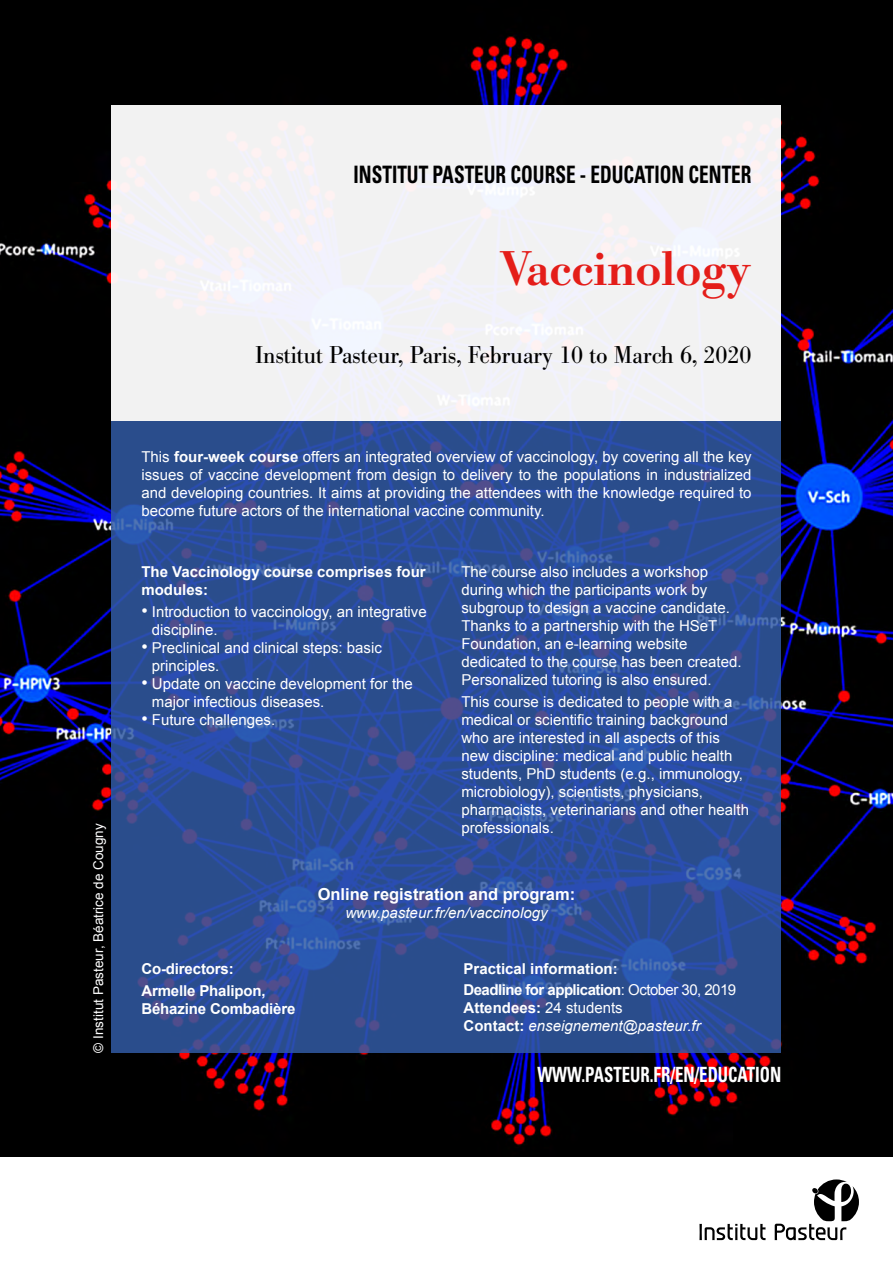
<style>
.page{position:relative;width:893px;height:1263px;background:#fff}
.page>*{position:absolute;margin:0;border:0;box-sizing:border-box;transform-origin:0 0}
.t1{font:500 48px "Bodoni BE";color:#e41d19}
.t2{font:24px "Bodoni BE";color:#000;scale:.96 1}
.t3{font:700 condensed 24px "Univers LT";color:#000;scale:.8 1}
.t4{font:700 condensed 21px "Univers LT";color:#fff;scale:.8 1}
.t5{font:700 16.5px "Arial";color:#fff}
.t6{font:15px/18px "Arial";color:#fff}
.t7{font:700 15px/18px "Arial";color:#fff}
.t8{font:italic 15px "Arial";color:#fff}
.t9{font:700 15px "Arial";letter-spacing:-.035em;color:#fff}
.t10{font:13.5px "Arial";color:#fff}
.s1{font-weight:700}
.s2{font-size:18px}
.s3{font-weight:400}
.s4{font-weight:700;font-style:normal}
</style>
<div class="page">
<img style="left:0;top:0;width:893px;height:1157px">
<svg style="left:699px;top:1179px;width:160px;height:61px"></svg>
<div style="left:112px;top:105px;width:669px;height:316px;background:#f2f2f2"></div>
<svg style="left:112px;top:421px;width:669px;height:631px;background:#2c4e95"></svg>
<p class="t10" style="left:90px;top:1052px;width:231px;rotate:-90deg">© Institut Pasteur, Béatrice de Cougny</p>
<p class="t3" style="left:354px;top:159px;width:499px">INSTITUT PASTEUR COURSE - EDUCATION CENTER</p>
<p class="t1" style="left:499px;top:241px;width:254px">Vaccinology</p>
<p class="t2" style="left:255px;top:341px;width:519px">Institut Pasteur, Paris, February 10 to March 6, 2020</p>
<p class="t6" style="left:141px;top:448px;width:612px;text-align:justify">This <span class="s1">four-week course</span> offers an integrated overview of vaccinology, by covering all the key issues of vaccine development from design to delivery to the populations in industrialized and developing countries. It aims at providing the attendees with the knowledge required to become future actors of the international vaccine community.</p>
<p class="t7" style="left:141px;top:563px;width:286px">The Vaccinology course comprises four modules:</p>
<p class="t6" style="left:152px;top:603px;width:276px;text-indent:-10px"><span class="s2">•</span> Introduction to vaccinology, an integrative discipline.</p>
<p class="t6" style="left:152px;top:639px;width:232px;text-indent:-10px"><span class="s2">•</span> Preclinical and clinical steps: basic principles.</p>
<p class="t6" style="left:152px;top:675px;width:262px;text-indent:-10px"><span class="s2">•</span> Update on vaccine development for the major infectious diseases.</p>
<p class="t6" style="left:141px;top:711px;width:135px"><span class="s2">•</span> Future challenges.</p>
<p class="t6" style="left:461px;top:562px;width:282px">The course also includes a workshop during which the participants work by subgroup to design a vaccine candidate.<br>Thanks to a partnership with the HSeT Foundation, an e-learning website dedicated to the course has been created.<br>Personalized tutoring is also ensured.</p>
<p class="t6" style="left:461px;top:693px;width:289px">This course is dedicated to people with a medical or scientific training background who are interested in all aspects of this new discipline: medical and public health students, PhD students (e.g., immunology, microbiology), scientists, physicians, pharmacists, veterinarians and other health professionals.</p>
<p class="t7" style="left:141px;top:960px;width:94px">Co-directors:</p>
<p class="t7" style="left:141px;top:982px;width:156px">Armelle Phalipon,<br>Béhazine Combadière</p>
<p class="t5" style="left:318px;top:883px;width:259px">Online registration and program:</p>
<p class="t8" style="left:345px;top:903px;width:204px">www.pasteur.fr/en/vaccinology</p>
<p class="t7" style="left:463px;top:960px;width:156px">Practical information:</p>
<p class="t9" style="left:463px;top:980px;width:274px">Deadline for application<span class="s3">: October 30, 2019</span></p>
<p class="t7" style="left:463px;top:999px;width:161px">Attendees: <span class="s3">24 students</span></p>
<p class="t8" style="left:463px;top:1016px;width:239px"><span class="s4">Contact:</span> enseignement@pasteur.fr</p>
<p class="t4" style="left:537px;top:1061px;width:306px">WWW.PASTEUR.FR/EN/EDUCATION</p>
</div>
